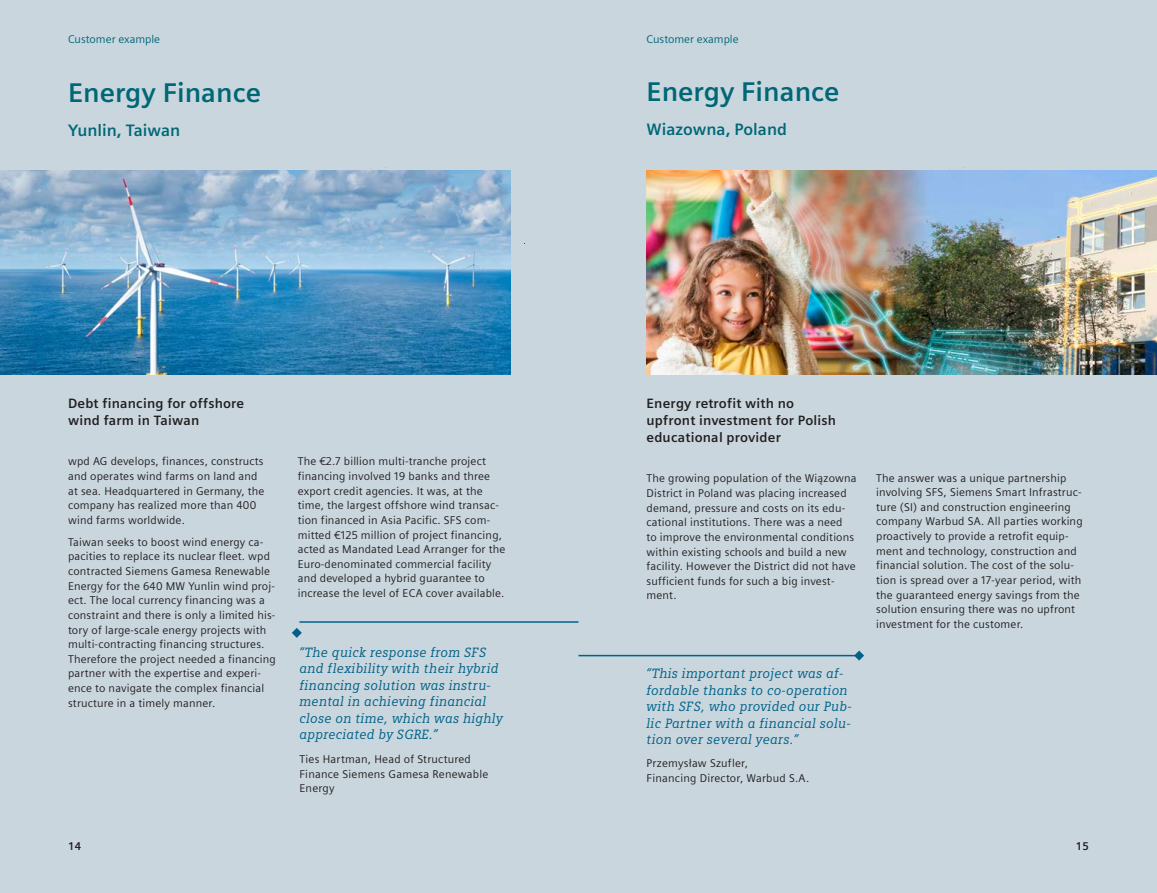
<style>
.page{position:relative;width:1157px;height:893px;background:#fff}
.page>*{position:absolute;margin:0;border:0;box-sizing:border-box;transform-origin:0 0}
.t1{font:700 27px "Siemens Sans";color:#006776}
.t2{font:700 16.5px "Siemens Sans";color:#006776}
.t3{font:italic 13.5px/16.5px "Siemens Slab";letter-spacing:.02em;color:#006288}
.t4{font:700 13.5px/17px "Siemens Sans";letter-spacing:.015em;color:#231f20}
.t5{font:11.25px/14.7px "Siemens Sans";letter-spacing:.015em;color:#231f20}
.t6{font:11.25px "Siemens Sans";color:#006776}
.t7{font:700 11.25px "Siemens Sans";color:#231f20}
</style>
<div class="page">
<div style="left:0;top:0;width:578px;height:893px;background:#c9d6de"></div>
<div style="left:578px;top:0;width:579px;height:893px;background:#c9d6de"></div>
<img style="left:646px;top:170px;width:511px;height:204px">
<hr style="left:578px;top:655px;width:279px;height:1px;background:#006288">
<hr style="left:299px;top:621px;width:279px;height:2px;background:#006288">
<svg style="left:854px;top:651px;width:10px;height:10px"></svg>
<img style="left:0;top:170px;width:510px;height:204px">
<svg style="left:292px;top:628px;width:10px;height:10px"></svg>
<p class="t6" style="left:68px;top:32px;width:94px">Customer example</p>
<p class="t6" style="left:646px;top:32px;width:94px">Customer example</p>
<h1 class="t1" style="left:68px;top:77px;width:194px">Energy Finance</h1>
<h2 class="t2" style="left:68px;top:121px;width:114px">Yunlin, Taiwan</h2>
<h1 class="t1" style="left:646px;top:76px;width:194px">Energy Finance</h1>
<h2 class="t2" style="left:646px;top:120px;width:142px">Wiazowna, Poland</h2>
<p class="t4" style="left:68px;top:395px;width:178px">Debt financing for offshore wind farm in Taiwan</p>
<p class="t5" style="left:68px;top:454px;width:198px">wpd AG develops, finances, constructs and operates wind farms on land and at sea. Headquartered in Germany, the company has realized more than 400 wind farms worldwide.</p>
<p class="t5" style="left:68px;top:535px;width:209px">Taiwan seeks to boost wind energy ca&shy;pacities to replace its nuclear fleet. wpd contracted Siemens Gamesa Renewable Energy for the 640 MW Yunlin wind proj&shy;ect. The local currency financing was a constraint and there is only a limited his&shy;tory of large-scale energy projects with multi-contracting financing structures.<br>Therefore the project needed a financing partner with the expertise and experi&shy;ence to navigate the complex financial structure in a timely manner.</p>
<p class="t5" style="left:298px;top:454px;width:209px">The €2.7 billion multi-tranche project financing involved 19 banks and three export credit agencies. It was, at the time, the largest offshore wind transac&shy;tion financed in Asia Pacific. SFS com&shy;mitted €125 million of project financing, acted as Mandated Lead Arranger for the Euro-denominated commercial facility and developed a hybrid guarantee to increase the level of ECA cover available.</p>
<p class="t3" style="left:299px;top:644px;width:205px">“The quick response from SFS and flexibility with their hybrid financing solution was instru&shy;mental in achieving financial close on time, which was highly appreciated by SGRE.”</p>
<p class="t5" style="left:299px;top:751px;width:190px">Ties Hartman, Head of Structured<br>Finance Siemens Gamesa Renewable<br>Energy</p>
<p class="t4" style="left:646px;top:395px;width:191px">Energy retrofit with no upfront investment for Polish educational provider</p>
<p class="t5" style="left:646px;top:471px;width:212px">The growing population of the Wiązowna District in Poland was placing increased demand, pressure and costs on its edu&shy;cational institutions. There was a need<br>to improve the environmental conditions within existing schools and build a new facility. However the District did not have sufficient funds for such a big invest&shy;ment.</p>
<p class="t5" style="left:876px;top:470px;width:208px">The answer was a unique partnership involving SFS, Siemens Smart Infrastruc&shy;ture (SI) and construction engineering company Warbud SA. All parties working proactively to provide a retrofit equip&shy;ment and technology, construction and financial solution. The cost of the solu&shy;tion is spread over a 17-year period, with the guaranteed energy savings from the solution ensuring there was no upfront investment for the customer.</p>
<p class="t3" style="left:646px;top:665px;width:206px">“This important project was af&shy;fordable thanks to co-operation with SFS, who provided our Pub&shy;lic Partner with a financial solu&shy;tion over several years.”</p>
<p class="t5" style="left:646px;top:756px;width:164px">Przemysław Szufler,<br>Financing Director, Warbud S.A.</p>
<p class="t7" style="left:68px;top:840px;width:15px">14</p>
<p class="t7" style="left:1075px;top:840px;width:15px">15</p>
</div>
